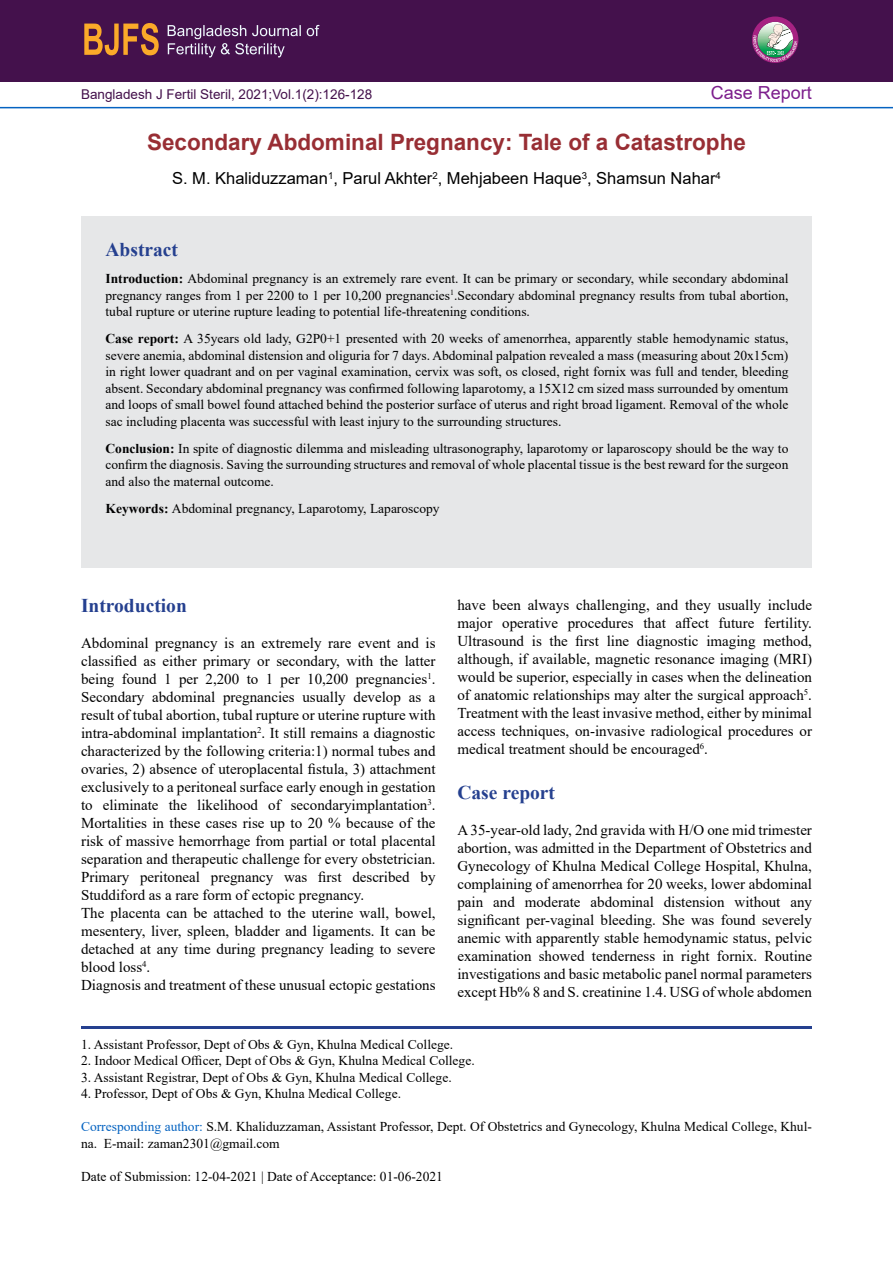
<style>
.page{position:relative;width:893px;height:1263px;background:#fff}
.page>*{position:absolute;margin:0;border:0;box-sizing:border-box;transform-origin:0 0}
.t1{font:700 22.5px "Arial";color:#982e34}
.t2{font:700 19.5px "Times New Roman";color:#25408f}
.t3{font:18px "Arial";color:#7c1e8c}
.t4{font:16.5px "Arial";color:#000}
.t5{font:15px/18px "Times New Roman";color:#000;text-align:justify}
.t6{font:13.5px/16.5px "Times New Roman";color:#000;text-align:justify}
.t7{font:13.5px "Arial";color:#44114c}
.s1{font-weight:700}
.s2{color:#0563c1}
</style>
<div class="page">
<div style="left:0;top:0;width:893px;height:81px;background:#44114c"></div>
<hr style="left:0;top:107px;width:893px;height:1px;background:#0563c1">
<svg style="left:752px;top:17px;width:46px;height:46px"></svg>
<svg style="left:168px;top:25px;width:151px;height:32px"></svg>
<svg style="left:84px;top:23px;width:75px;height:32px"></svg>
<div style="left:81px;top:216px;width:731px;height:351px;background:#e6e7e8"></div>
<hr style="left:81px;top:1026px;width:731px;height:3px;background:#25408f">
<p class="t7" style="left:81px;top:85px;width:293px">Bangladesh J Fertil Steril, 2021;Vol.1(2):126-128</p>
<p class="t3" style="left:711px;top:81px;width:103px">Case Report</p>
<h1 class="t1" style="left:147px;top:126px;width:600px">Secondary Abdominal Pregnancy: Tale of a Catastrophe</h1>
<p class="t4" style="left:172px;top:167px;width:550px">S. M. Khaliduzzaman<sup>1</sup>, Parul Akhter<sup>2</sup>, Mehjabeen Haque<sup>3</sup>, Shamsun Nahar<sup>4</sup></p>
<h2 class="t2" style="left:106px;top:236px;width:74px">Abstract</h2>
<p class="t6" style="left:106px;top:270px;width:684px"><span class="s1">Introduction:</span> Abdominal pregnancy is an extremely rare event. It can be primary or secondary, while secondary abdominal pregnancy ranges from 1 per 2200 to 1 per 10,200 pregnancies<sup>1</sup>.Secondary abdominal pregnancy results from tubal abortion, tubal rupture or uterine rupture leading to potential life-threatening conditions.</p>
<p class="t6" style="left:106px;top:330px;width:684px"><span class="s1">Case report:</span> A 35years old lady, G2P0+1 presented with 20 weeks of amenorrhea, apparently stable hemodynamic status, severe anemia, abdominal distension and oliguria for 7 days. Abdominal palpation revealed a mass (measuring about 20x15cm) in right lower quadrant and on per vaginal examination, cervix was soft, os closed, right fornix was full and tender, bleeding absent. Secondary abdominal pregnancy was confirmed following laparotomy, a 15X12 cm sized mass surrounded by omentum and loops of small bowel found attached behind the posterior surface of uterus and right broad ligament. Removal of the whole sac including placenta was successful with least injury to the surrounding structures.</p>
<p class="t6" style="left:106px;top:439px;width:684px"><span class="s1">Conclusion:</span> In spite of diagnostic dilemma and misleading ultrasonography, laparotomy or laparoscopy should be the way to confirm the diagnosis. Saving the surrounding structures and removal of whole placental tissue is the best reward for the surgeon and also the maternal outcome.</p>
<p class="t6" style="left:106px;top:499px;width:336px"><span class="s1">Keywords:</span> Abdominal pregnancy, Laparotomy, Laparoscopy</p>
<h2 class="t2" style="left:81px;top:592px;width:107px">Introduction</h2>
<p class="t5" style="left:81px;top:634px;width:356px;text-align:left">Abdominal pregnancy is an extremely rare event and is classified as either primary or secondary, with the latter being found 1 per 2,200 to 1 per 10,200 pregnancies<sup>1</sup>.<br>Secondary abdominal pregnancies usually develop as a result of tubal abortion, tubal rupture or uterine rupture with intra-abdominal implantation<sup>2</sup>. It still remains a diagnostic characterized by the following criteria:1) normal tubes and ovaries, 2) absence of uteroplacental fistula, 3) attachment exclusively to a peritoneal surface early enough in gestation to eliminate the likelihood of secondaryimplantation<sup>3</sup>.<br>Mortalities in these cases rise up to 20 % because of the risk of massive hemorrhage from partial or total placental separation and therapeutic challenge for every obstetrician.<br>Primary peritoneal pregnancy was first described by Studdiford as a rare form of ectopic pregnancy.<br>The placenta can be attached to the uterine wall, bowel, mesentery, liver, spleen, bladder and ligaments. It can be detached at any time during pregnancy leading to severe blood loss<sup>4</sup>.<br>Diagnosis and treatment of these unusual ectopic gestations</p>
<p class="t5" style="left:457px;top:595px;width:356px">have been always challenging, and they usually include major operative procedures that affect future fertility.<br>Ultrasound is the first line diagnostic imaging method, although, if available, magnetic resonance imaging (MRI) would be superior, especially in cases when the delineation of anatomic relationships may alter the surgical approach<sup>5</sup>.<br>Treatment with the least invasive method, either by minimal access techniques, on-invasive radiological procedures or medical treatment should be encouraged<sup>6</sup>.</p>
<h2 class="t2" style="left:457px;top:778px;width:99px">Case report</h2>
<p class="t5" style="left:457px;top:820px;width:356px">A 35-year-old lady, 2nd gravida with H/O one mid trimester abortion, was admitted in the Department of Obstetrics and Gynecology of Khulna Medical College Hospital, Khulna, complaining of amenorrhea for 20 weeks, lower abdominal pain and moderate abdominal distension without any significant per-vaginal bleeding. She was found severely anemic with apparently stable hemodynamic status, pelvic examination showed tenderness in right fornix. Routine investigations and basic metabolic panel normal parameters except Hb% 8 and S. creatinine 1.4. USG of whole abdomen</p>
<p class="t6" style="left:81px;top:1036px;width:374px">1. Assistant Professor, Dept of Obs &amp; Gyn, Khulna Medical College.</p>
<p class="t6" style="left:81px;top:1052px;width:395px">2. Indoor Medical Officer, Dept of Obs &amp; Gyn, Khulna Medical College.</p>
<p class="t6" style="left:81px;top:1069px;width:372px">3. Assistant Registrar, Dept of Obs &amp; Gyn, Khulna Medical College.</p>
<p class="t6" style="left:81px;top:1085px;width:322px">4. Professor, Dept of Obs &amp; Gyn, Khulna Medical College.</p>
<p class="t6" style="left:81px;top:1118px;width:732px"><span class="s2">Corresponding author:</span> S.M. Khaliduzzaman, Assistant Professor, Dept. Of Obstetrics and Gynecology, Khulna Medical College, Khul&shy;na. E-mail: zaman2301@gmail.com</p>
<p class="t6" style="left:81px;top:1168px;width:363px">Date of Submission: 12-04-2021 | Date of Acceptance: 01-06-2021</p>
</div>
